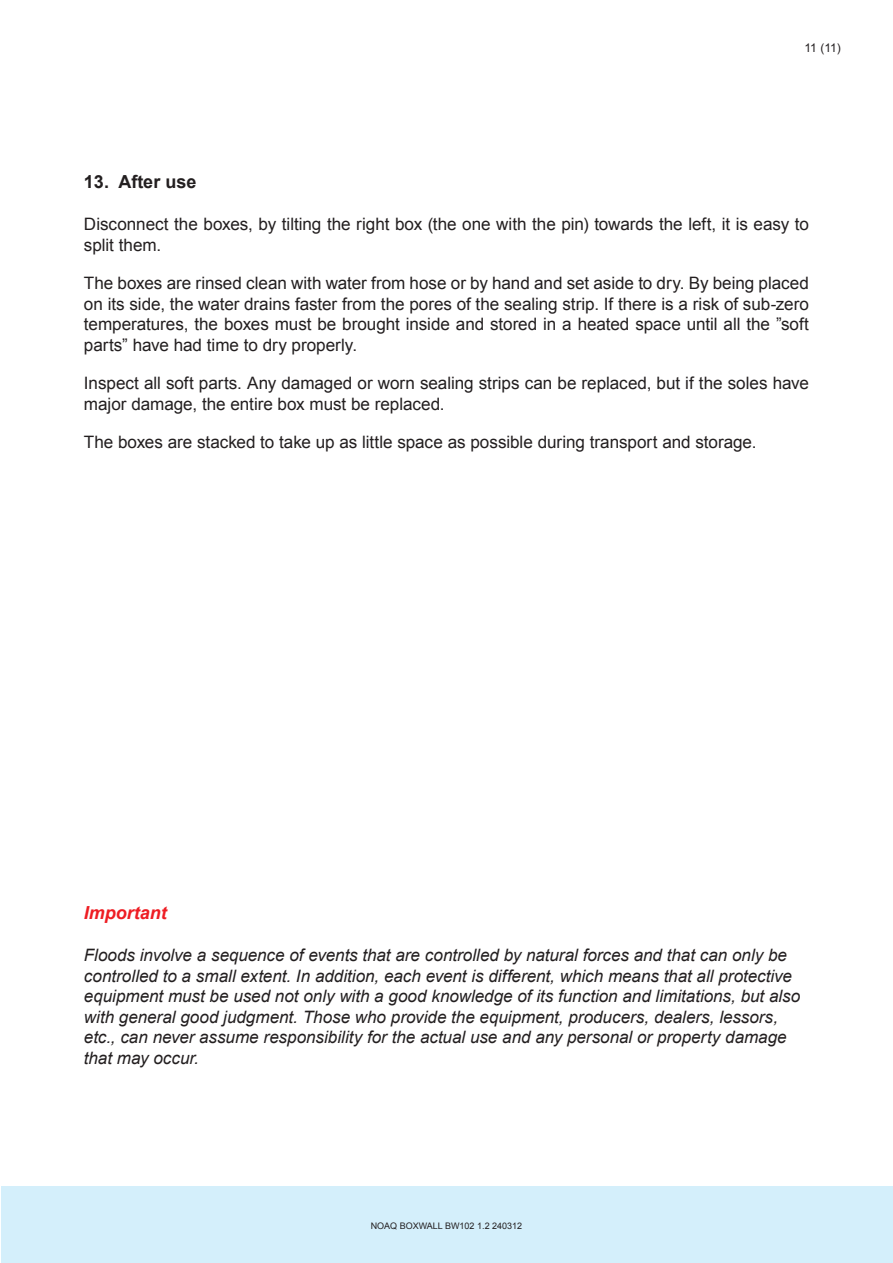
<style>
.page{position:relative;width:893px;height:1263px;background:#fff}
.page>*{position:absolute;margin:0;border:0;box-sizing:border-box;transform-origin:0 0}
.t1{font:700 18px "Arial";color:#231f20}
.t2{font:italic 700 18px "Arial";color:#ee1d23}
.t3{font:17.1px/20.5px "Arial";letter-spacing:-.005em;color:#231f20}
.t4{font:italic 17.1px/20.5px "Arial";letter-spacing:-.005em;color:#231f20}
.t5{font:12px "Arial";color:#231f20}
.t6{font:9px "Arial";color:#231f20}
</style>
<div class="page">
<div style="left:1px;top:1186px;width:891px;height:77px;background:#d4effb"></div>
<p class="t5" style="left:804px;top:40px;width:38px">11 (11)</p>
<p class="t1" style="left:84px;top:170px;width:114px">13. After use</p>
<p class="t3" style="left:84px;top:214px;width:726px">Disconnect the boxes, by tilting the right box (the one with the pin) towards the left, it is easy to split them.</p>
<p class="t3" style="left:84px;top:273px;width:726px;text-align:justify">The boxes are rinsed clean with water from hose or by hand and set aside to dry. By being placed on its side, the water drains faster from the pores of the sealing strip. If there is a risk of sub-zero temperatures, the boxes must be brought inside and stored in a heated space until all the ”soft parts” have had time to dry properly.</p>
<p class="t3" style="left:84px;top:373px;width:726px">Inspect all soft parts. Any damaged or worn sealing strips can be replaced, but if the soles have major damage, the entire box must be replaced.</p>
<p class="t3" style="left:84px;top:432px;width:674px">The boxes are stacked to take up as little space as possible during transport and storage.</p>
<p class="t2" style="left:84px;top:901px;width:84px">Important</p>
<p class="t4" style="left:84px;top:945px;width:718px">Floods involve a sequence of events that are controlled by natural forces and that can only be controlled to a small extent. In addition, each event is different, which means that all protective equipment must be used not only with a good knowledge of its function and limitations, but also with general good judgment. Those who provide the equipment, producers, dealers, lessors, etc., can never assume responsibility for the actual use and any personal or property damage that may occur.</p>
<p class="t6" style="left:371px;top:1220px;width:153px">NOAQ BOXWALL BW102 1.2 240312</p>
</div>
